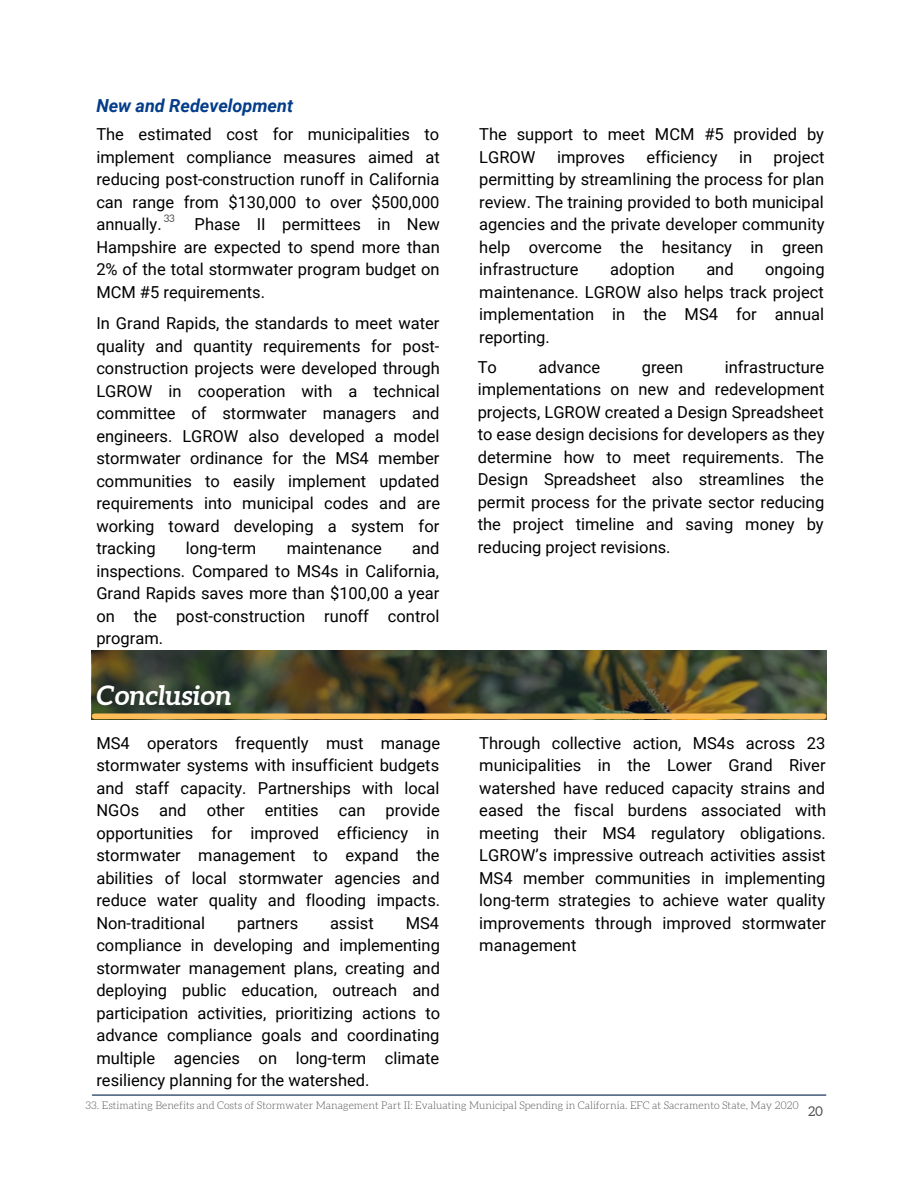
<style>
.page{position:relative;width:918px;height:1188px;background:#fff}
.page>*{position:absolute;margin:0;border:0;box-sizing:border-box;transform-origin:0 0}
.t1{font:italic 700 27px "Aleo";color:#fff}
.t2{font:italic 700 18px "Roboto";color:#043d89}
.t3{font:16.5px/22.5px "Roboto";color:#000;text-align:justify}
.t4{font:13.5px "Aleo";color:#545454}
.t5{font:300 10.5px "Aleo";color:#545454}
.t6{font:10.5px "Aleo";color:#545454}
</style>
<div class="page">
<hr style="left:92px;top:1095px;width:734px;height:1px;background:#042249">
<svg style="left:92px;top:651px;width:734px;height:63px;background:#43442c"></svg>
<div style="left:95px;top:713px;width:729px;height:6px;background:#ffbd59"></div>
<p class="t2" style="left:96px;top:96px;width:198px">New and Redevelopment</p>
<p class="t3" style="left:96px;top:123px;width:345px">The estimated cost for municipalities to implement compliance measures aimed at reducing post-construction runoff in California can range from $130,000 to over $500,000 annually.</p>
<p class="t6" style="left:164px;top:212px;width:13px">33</p>
<p class="t3" style="left:96px;top:213px;width:345px;text-indent:98px">Phase II permittees in New Hampshire are expected to spend more than 2% of the total stormwater program budget on MCM #5 requirements.</p>
<p class="t3" style="left:96px;top:313px;width:345px">In Grand Rapids, the standards to meet water quality and quantity requirements for post&shy;construction projects were developed through LGROW in cooperation with a technical committee of stormwater managers and engineers. LGROW also developed a model stormwater ordinance for the MS4 member communities to easily implement updated requirements into municipal codes and are working toward developing a system for tracking</p>
<p class="t3" style="left:96px;top:538px;width:345px;text-indent:316px">and inspections. Compared to MS4s in California, Grand Rapids saves more than $100,00 a year on the post-construction runoff control program.</p>
<p class="t3" style="left:186px;top:538px;width:72px">long-term</p>
<p class="t3" style="left:287px;top:538px;width:97px">maintenance</p>
<h1 class="t1" style="left:96px;top:679px;width:136px">Conclusion</h1>
<p class="t3" style="left:96px;top:732px;width:345px">MS4 operators frequently must manage stormwater systems with insufficient budgets and staff capacity. Partnerships with local NGOs and other entities can provide opportunities for improved efficiency in stormwater management to expand the abilities of local stormwater agencies and reduce water quality and flooding impacts.<br>Non-traditional</p>
<p class="t3" style="left:96px;top:912px;width:345px;text-indent:309px">MS4 compliance in developing and implementing stormwater management plans, creating and deploying public education, outreach and participation activities, prioritizing actions to advance compliance goals and coordinating multiple agencies on long-term climate resiliency planning for the watershed.</p>
<p class="t3" style="left:237px;top:912px;width:63px">partners</p>
<p class="t3" style="left:330px;top:912px;width:45px">assist</p>
<p class="t3" style="left:479px;top:123px;width:346px">The support to meet MCM #5 provided by<br>LGROW</p>
<p class="t3" style="left:557px;top:146px;width:69px">improves</p>
<p class="t3" style="left:646px;top:146px;width:73px">efficiency</p>
<p class="t3" style="left:739px;top:146px;width:15px">in</p>
<p class="t3" style="left:479px;top:146px;width:347px;text-indent:294px">project permitting by streamlining the process for plan review. The training provided to both municipal agencies and the private developer community help overcome the hesitancy in green infrastructure</p>
<p class="t3" style="left:610px;top:258px;width:66px">adoption</p>
<p class="t3" style="left:706px;top:258px;width:29px">and</p>
<p class="t3" style="left:479px;top:258px;width:347px;text-indent:286px">ongoing maintenance. LGROW also helps track project implementation in the MS4 for annual reporting.</p>
<p class="t3" style="left:478px;top:356px;width:21px">To</p>
<p class="t3" style="left:539px;top:356px;width:63px">advance</p>
<p class="t3" style="left:642px;top:356px;width:43px">green</p>
<p class="t3" style="left:478px;top:356px;width:348px;text-indent:247px">infrastructure implementations on new and redevelopment projects, LGROW created a Design Spreadsheet to ease design decisions for developers as they determine how to meet requirements. The Design Spreadsheet also streamlines the permit process for the private sector reducing the project timeline and saving money by reducing project revisions.</p>
<p class="t3" style="left:479px;top:732px;width:348px">Through collective action, MS4s across 23 municipalities in the Lower Grand River watershed have reduced capacity strains and eased the fiscal burdens associated with meeting their MS4 regulatory obligations.<br>LGROW’s impressive outreach activities assist MS4 member communities in implementing long-term strategies to achieve water quality improvements through improved stormwater management</p>
<p class="t5" style="left:86px;top:1101px;width:715px">33. Estimating Benefits and Costs of Stormwater Management Part II: Evaluating Municipal Spending in California. EFC at Sacramento State, May 2020</p>
<p class="t4" style="left:808px;top:1103px;width:17px">20</p>
</div>
